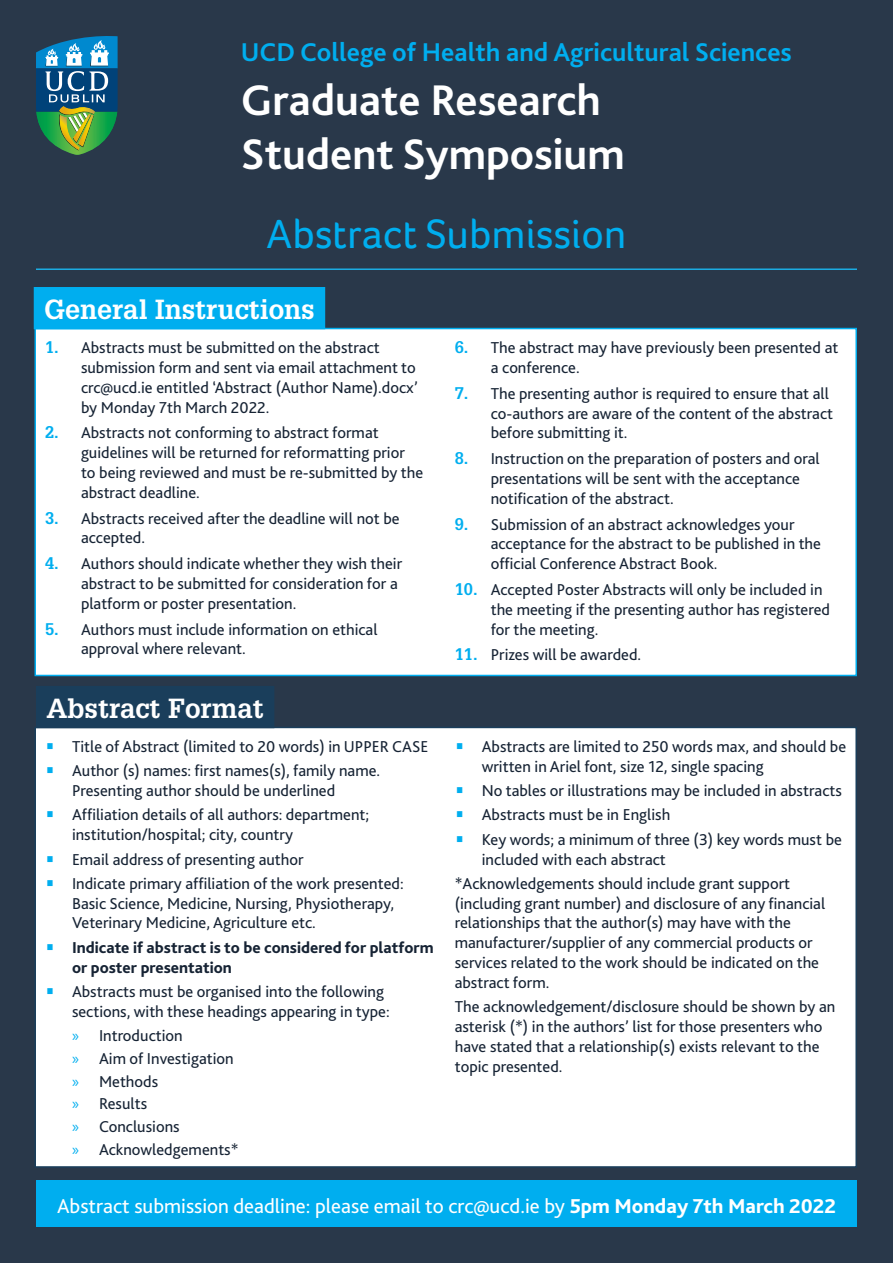
<style>
.page{position:relative;width:893px;height:1263px;background:#29384a}
.page>*{position:absolute;margin:0;border:0;box-sizing:border-box;transform-origin:0 0}
.Reg_affairs_MAIN{font:700 44.85px "Bliss 2";color:#fff}
.Head{font:42px "Foco";color:#00aeef}
.Head-2{font:700 27px "Glypha";color:#fff}
.Reg_affairs_MAIN-2{font:700 26.85px "Bliss 2";color:#00aeef}
.Body{font:21px "Bliss 2";color:#fff}
.Body-2{font:16.5px/19.8px "Bliss 2";color:#162334}
.t1{font:800 16.5px/19.8px "Bliss 2";color:#162334}
.s1{font-family:"Glypha";font-weight:700;color:#00aeef}
.s2{font-family:"Myriad Pro";color:#00aeef}
.s3{font-weight:800}
</style>
<div class="page">
<div style="left:35px;top:329px;width:821px;height:346px;background:#fff"></div>
<div style="left:34px;top:328px;width:823px;height:348px;border:2px solid #00aeef"></div>
<div style="left:36px;top:1180px;width:821px;height:47px;background:#00aeef"></div>
<div style="left:35px;top:727px;width:821px;height:440px;background:#fff"></div>
<div style="left:33px;top:286px;width:293px;height:44px;background:#00aeef"></div>
<div style="left:35px;top:685px;width:240px;height:44px;background:#1a3e5b"></div>
<svg style="left:36px;top:36px;width:82px;height:119px"></svg>
<hr style="left:36px;top:268px;width:821px;height:2px;background:#1bace3">
<p class="Reg_affairs_MAIN-2" style="left:241px;top:35px;width:553px">UCD College of Health and Agricultural Sciences</p>
<p class="Reg_affairs_MAIN" style="left:241px;top:72px;width:361px">Graduate Research</p>
<p class="Reg_affairs_MAIN" style="left:241px;top:126px;width:386px">Student Symposium</p>
<p class="Head" style="left:266px;top:206px;width:362px">Abstract Submission</p>
<p class="Head-2" style="left:44px;top:292px;width:272px">General Instructions</p>
<p class="Body-2" style="left:81px;top:337px;width:338px;text-indent:-36px"><span class="s1">1.</span> Abstracts must be submitted on the abstract submission form and sent via email attachment to crc@ucd.ie entitled ‘Abstract (Author Name).docx’ by Monday 7th March 2022.</p>
<p class="Body-2" style="left:81px;top:423px;width:344px;text-indent:-36px"><span class="s1">2.</span> Abstracts not conforming to abstract format guidelines will be returned for reformatting prior to being reviewed and must be re-submitted by the abstract deadline.</p>
<p class="Body-2" style="left:81px;top:508px;width:320px;text-indent:-36px"><span class="s1">3.</span> Abstracts received after the deadline will not be accepted.</p>
<p class="Body-2" style="left:81px;top:553px;width:323px;text-indent:-36px"><span class="s1">4.</span> Authors should indicate whether they wish their abstract to be submitted for consideration for a platform or poster presentation.</p>
<p class="Body-2" style="left:81px;top:619px;width:298px;text-indent:-36px"><span class="s1">5.</span> Authors must include information on ethical approval where relevant.</p>
<p class="Head-2" style="left:46px;top:691px;width:219px">Abstract Format</p>
<p class="Body-2" style="left:45px;top:736px;width:385px"><span class="s1">•</span> Title of Abstract (limited to 20 words) in UPPER CASE</p>
<p class="Body-2" style="left:72px;top:760px;width:310px;text-indent:-27px"><span class="s1">•</span> Author (s) names: first names(s), family name.<br>Presenting author should be underlined</p>
<p class="Body-2" style="left:72px;top:805px;width:299px;text-indent:-27px"><span class="s1">•</span> Affiliation details of all authors: department; institution/hospital; city, country</p>
<p class="Body-2" style="left:45px;top:849px;width:260px"><span class="s1">•</span> Email address of presenting author</p>
<p class="Body-2" style="left:72px;top:873px;width:333px;text-indent:-27px"><span class="s1">•</span> Indicate primary affiliation of the work presented:<br>Basic Science, Medicine, Nursing, Physiotherapy,<br>Veterinary Medicine, Agriculture etc.</p>
<p class="t1" style="left:72px;top:937px;width:363px;text-indent:-27px"><span class="s1">•</span> Indicate if abstract is to be considered for platform or poster presentation</p>
<p class="Body-2" style="left:72px;top:981px;width:319px;text-indent:-27px"><span class="s1">•</span> Abstracts must be organised into the following sections, with these headings appearing in type:</p>
<p class="Body-2" style="left:72px;top:1025px;width:112px"><span class="s2">»</span> Introduction</p>
<p class="Body-2" style="left:72px;top:1048px;width:163px"><span class="s2">»</span> Aim of Investigation</p>
<p class="Body-2" style="left:72px;top:1071px;width:88px"><span class="s2">»</span> Methods</p>
<p class="Body-2" style="left:72px;top:1093px;width:77px"><span class="s2">»</span> Results</p>
<p class="Body-2" style="left:72px;top:1116px;width:109px"><span class="s2">»</span> Conclusions</p>
<p class="Body-2" style="left:72px;top:1139px;width:168px"><span class="s2">»</span> Acknowledgements*</p>
<p class="Body-2" style="left:491px;top:337px;width:349px;text-indent:-36px"><span class="s1">6.</span> The abstract may have previously been presented at a conference.</p>
<p class="Body-2" style="left:491px;top:383px;width:344px;text-indent:-36px"><span class="s1">7.</span> The presenting author is required to ensure that all co-authors are aware of the content of the abstract before submitting it.</p>
<p class="Body-2" style="left:491px;top:448px;width:331px;text-indent:-36px"><span class="s1">8.</span> Instruction on the preparation of posters and oral presentations will be sent with the acceptance notification of the abstract.</p>
<p class="Body-2" style="left:491px;top:514px;width:332px;text-indent:-36px"><span class="s1">9.</span> Submission of an abstract acknowledges your acceptance for the abstract to be published in the official Conference Abstract Book.</p>
<p class="Body-2" style="left:491px;top:579px;width:341px;text-indent:-36px"><span class="s1">10.</span> Accepted Poster Abstracts will only be included in the meeting if the presenting author has registered for the meeting.</p>
<p class="Body-2" style="left:455px;top:645px;width:188px"><span class="s1">11.</span> Prizes will be awarded.</p>
<p class="Body-2" style="left:482px;top:736px;width:366px;text-indent:-27px"><span class="s1">•</span> Abstracts are limited to 250 words max, and should be written in Ariel font, size 12, single spacing</p>
<p class="Body-2" style="left:455px;top:780px;width:389px"><span class="s1">•</span> No tables or illustrations may be included in abstracts</p>
<p class="Body-2" style="left:455px;top:805px;width:217px"><span class="s1">•</span> Abstracts must be in English</p>
<p class="Body-2" style="left:482px;top:829px;width:362px;text-indent:-27px"><span class="s1">•</span> Key words; a minimum of three (3) key words must be included with each abstract</p>
<p class="Body-2" style="left:455px;top:873px;width:372px">*Acknowledgements should include grant support (including grant number) and disclosure of any financial relationships that the author(s) may have with the manufacturer/supplier of any commercial products or services related to the work should be indicated on the abstract form.</p>
<p class="Body-2" style="left:455px;top:996px;width:382px">The acknowledgement/disclosure should be shown by an asterisk (*) in the authors’ list for those presenters who have stated that a relationship(s) exists relevant to the topic presented.</p>
<p class="Body" style="left:57px;top:1193px;width:780px">Abstract submission deadline: please email to crc@ucd.ie by <span class="s3">5pm Monday 7th March 2022</span></p>
</div>
